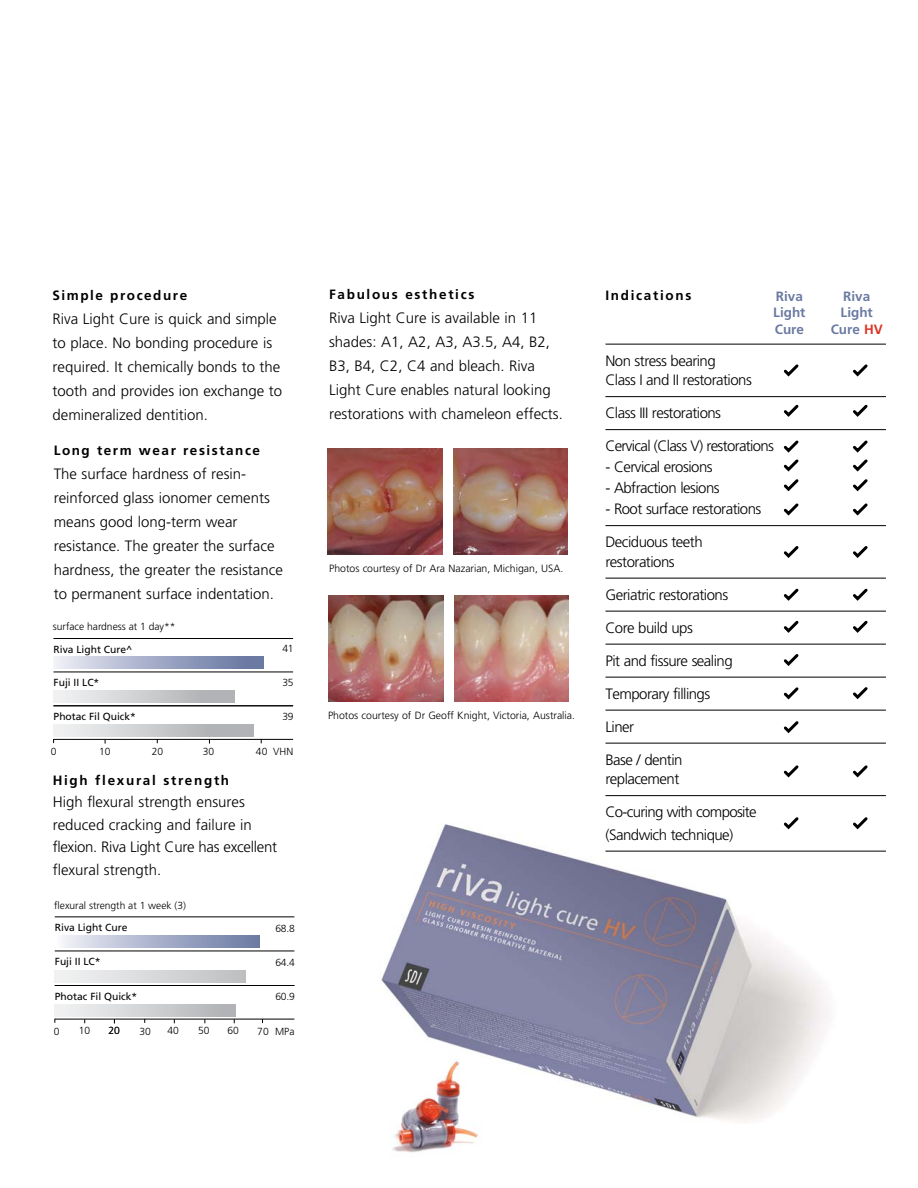
<style>
.page{position:relative;width:918px;height:1188px;background:#fff}
.page>*{position:absolute;margin:0;border:0;box-sizing:border-box;transform-origin:0 0}
.t1{font:300 15px/24px "Frutiger";color:#000}
.t2{font:300 15px/19.5px "Frutiger";letter-spacing:-.035em;color:#000}
.t3{font:300 15px/22.5px "Frutiger";letter-spacing:-.045em;color:#000}
.t4{font:700 13.5px "Frutiger";letter-spacing:.125em;color:#000}
.t5{font:700 13.5px/16.5px "Frutiger";color:#6b7aa3}
.t6{font:300 10.5px "Frutiger";color:#000}
.t7{font:300 10.35px "Frutiger";color:#000}
.t8{font:10.35px "Frutiger";color:#000}
.s1{color:#dd3327}
</style>
<div class="page">
<img style="left:329px;top:595px;width:114px;height:107px">
<img style="left:454px;top:595px;width:115px;height:107px">
<img style="left:381px;top:824px;width:480px;height:329px">
<img style="left:328px;top:448px;width:114px;height:106px">
<img style="left:453px;top:448px;width:115px;height:106px">
<svg style="left:53px;top:638px;width:241px;height:106px"></svg>
<svg style="left:54px;top:725px;width:200px;height:12px;background:#cbccce"></svg>
<hr style="left:53px;top:672px;width:240px;height:1px;background:#000">
<hr style="left:53px;top:706px;width:240px;height:1px;background:#000">
<hr style="left:53px;top:739px;width:240px;height:1px;background:#000">
<hr style="left:53px;top:638px;width:240px;height:1px;background:#000">
<svg style="left:54px;top:691px;width:180px;height:12px;background:#cdced0"></svg>
<svg style="left:54px;top:657px;width:210px;height:11px;background:#a3acc7"></svg>
<hr style="left:605px;top:344px;width:281px;height:1px;background:#000">
<hr style="left:605px;top:396px;width:281px;height:1px;background:#000">
<hr style="left:605px;top:429px;width:281px;height:1px;background:#000">
<hr style="left:605px;top:525px;width:281px;height:1px;background:#000">
<hr style="left:605px;top:578px;width:281px;height:1px;background:#000">
<hr style="left:605px;top:611px;width:281px;height:1px;background:#000">
<hr style="left:605px;top:644px;width:281px;height:1px;background:#000">
<hr style="left:605px;top:677px;width:281px;height:1px;background:#000">
<hr style="left:605px;top:710px;width:281px;height:1px;background:#000">
<hr style="left:605px;top:743px;width:281px;height:1px;background:#000">
<hr style="left:605px;top:795px;width:281px;height:1px;background:#000">
<hr style="left:605px;top:851px;width:281px;height:1px;background:#000">
<svg style="left:783px;top:364px;width:16px;height:13px"></svg>
<svg style="left:783px;top:404px;width:16px;height:13px"></svg>
<svg style="left:783px;top:440px;width:16px;height:52px"></svg>
<svg style="left:783px;top:503px;width:16px;height:13px"></svg>
<svg style="left:783px;top:546px;width:16px;height:12px"></svg>
<svg style="left:783px;top:588px;width:16px;height:13px"></svg>
<svg style="left:783px;top:620px;width:16px;height:13px"></svg>
<svg style="left:783px;top:654px;width:16px;height:12px"></svg>
<svg style="left:783px;top:687px;width:16px;height:13px"></svg>
<svg style="left:783px;top:721px;width:16px;height:13px"></svg>
<svg style="left:783px;top:765px;width:16px;height:13px"></svg>
<svg style="left:781px;top:817px;width:20px;height:14px"></svg>
<svg style="left:853px;top:364px;width:15px;height:13px"></svg>
<svg style="left:853px;top:404px;width:15px;height:13px"></svg>
<svg style="left:853px;top:440px;width:15px;height:52px"></svg>
<svg style="left:853px;top:503px;width:15px;height:13px"></svg>
<svg style="left:853px;top:546px;width:15px;height:12px"></svg>
<svg style="left:853px;top:588px;width:15px;height:13px"></svg>
<svg style="left:853px;top:620px;width:15px;height:13px"></svg>
<svg style="left:853px;top:687px;width:15px;height:13px"></svg>
<svg style="left:853px;top:765px;width:15px;height:13px"></svg>
<svg style="left:850px;top:817px;width:18px;height:14px"></svg>
<svg style="left:54px;top:916px;width:241px;height:108px"></svg>
<p class="t4" style="left:53px;top:290px;width:136px">Simple procedure</p>
<p class="t1" style="left:53px;top:308px;width:231px">Riva Light Cure is quick and simple to place. No bonding procedure is required. It chemically bonds to the tooth and provides ion exchange to demineralized dentition.</p>
<p class="t4" style="left:54px;top:445px;width:208px">Long term wear resistance</p>
<p class="t1" style="left:54px;top:463px;width:231px">The surface hardness of resin&shy;reinforced glass ionomer cements means good long-term wear resistance. The greater the surface hardness, the greater the resistance to permanent surface indentation.</p>
<p class="t7" style="left:53px;top:622px;width:124px">surface hardness at 1 day**</p>
<p class="t8" style="left:54px;top:645px;width:80px">Riva Light Cure^</p>
<p class="t8" style="left:54px;top:678px;width:47px">Fuji II LC*</p>
<p class="t7" style="left:282px;top:645px;width:13px">41</p>
<p class="t7" style="left:282px;top:678px;width:13px">35</p>
<p class="t8" style="left:54px;top:712px;width:84px">Photac Fil Quick*</p>
<p class="t7" style="left:282px;top:712px;width:13px">39</p>
<p class="t7" style="left:51px;top:747px;width:7px">0</p>
<p class="t7" style="left:99px;top:747px;width:13px">10</p>
<p class="t7" style="left:152px;top:747px;width:13px">20</p>
<p class="t7" style="left:256px;top:747px;width:13px">40</p>
<p class="t7" style="left:203px;top:747px;width:13px">30</p>
<p class="t7" style="left:273px;top:747px;width:22px">VHN</p>
<p class="t4" style="left:53px;top:775px;width:178px">High flexural strength</p>
<p class="t1" style="left:53px;top:792px;width:226px;line-height:22.5px">High flexural strength ensures reduced cracking and failure in flexion. Riva Light Cure has excellent flexural strength.</p>
<p class="t7" style="left:54px;top:902px;width:133px">flexural strength at 1 week (3)</p>
<p class="t8" style="left:55px;top:923px;width:74px">Riva Light Cure</p>
<p class="t8" style="left:55px;top:958px;width:47px">Fuji II LC*</p>
<p class="t7" style="left:275px;top:924px;width:21px">68.8</p>
<p class="t7" style="left:275px;top:958px;width:21px">64.4</p>
<p class="t8" style="left:55px;top:992px;width:84px">Photac Fil Quick*</p>
<p class="t7" style="left:275px;top:992px;width:21px">60.9</p>
<p class="t7" style="left:54px;top:1027px;width:7px">0</p>
<p class="t7" style="left:79px;top:1027px;width:13px">10</p>
<p class="t7" style="left:108px;top:1027px;width:13px">20</p>
<p class="t7" style="left:139px;top:1027px;width:13px">30</p>
<p class="t7" style="left:257px;top:1027px;width:13px">70</p>
<p class="t7" style="left:168px;top:1027px;width:13px">40</p>
<p class="t7" style="left:198px;top:1027px;width:13px">50</p>
<p class="t7" style="left:228px;top:1027px;width:13px">60</p>
<p class="t7" style="left:275px;top:1027px;width:21px">MPa</p>
<p class="t4" style="left:329px;top:289px;width:147px">Fabulous esthetics</p>
<p class="t1" style="left:329px;top:307px;width:235px">Riva Light Cure is available in 11 shades: A1, A2, A3, A3.5, A4, B2, B3, B4, C2, C4 and bleach. Riva Light Cure enables natural looking restorations with chameleon effects.</p>
<p class="t6" style="left:329px;top:564px;width:236px">Photos courtesy of Dr Ara Nazarian, Michigan, USA.</p>
<p class="t6" style="left:328px;top:712px;width:249px">Photos courtesy of Dr Geoff Knight, Victoria, Australia.</p>
<p class="t4" style="left:605px;top:290px;width:87px">Indications</p>
<p class="t5" style="left:773px;top:289px;width:34px">Riva<br>Light<br>Cure</p>
<p class="t5" style="left:831px;top:289px;width:54px;text-align:center">Riva<br>Light<br>Cure <span class="s1">HV</span></p>
<p class="t2" style="left:605px;top:352px;width:148px">Non stress bearing<br>Class I and II restorations</p>
<p class="t2" style="left:605px;top:404px;width:117px">Class III restorations</p>
<p class="t3" style="left:605px;top:436px;width:170px">Cervical (Class V) restorations</p>
<p class="t2" style="left:605px;top:458px;width:109px">- Cervical erosions</p>
<p class="t2" style="left:605px;top:479px;width:116px">- Abfraction lesions</p>
<p class="t2" style="left:605px;top:500px;width:157px">- Root surface restorations</p>
<p class="t2" style="left:605px;top:533px;width:99px">Deciduous teeth restorations</p>
<p class="t2" style="left:605px;top:586px;width:124px">Geriatric restorations</p>
<p class="t2" style="left:605px;top:619px;width:89px">Core build ups</p>
<p class="t2" style="left:605px;top:652px;width:129px">Pit and fissure sealing</p>
<p class="t2" style="left:605px;top:685px;width:106px">Temporary fillings</p>
<p class="t1" style="left:605px;top:716px;width:30px">Liner</p>
<p class="t2" style="left:605px;top:751px;width:79px">Base / dentin replacement</p>
<p class="t3" style="left:605px;top:802px;width:153px">Co-curing with composite (Sandwich technique)</p>
</div>
